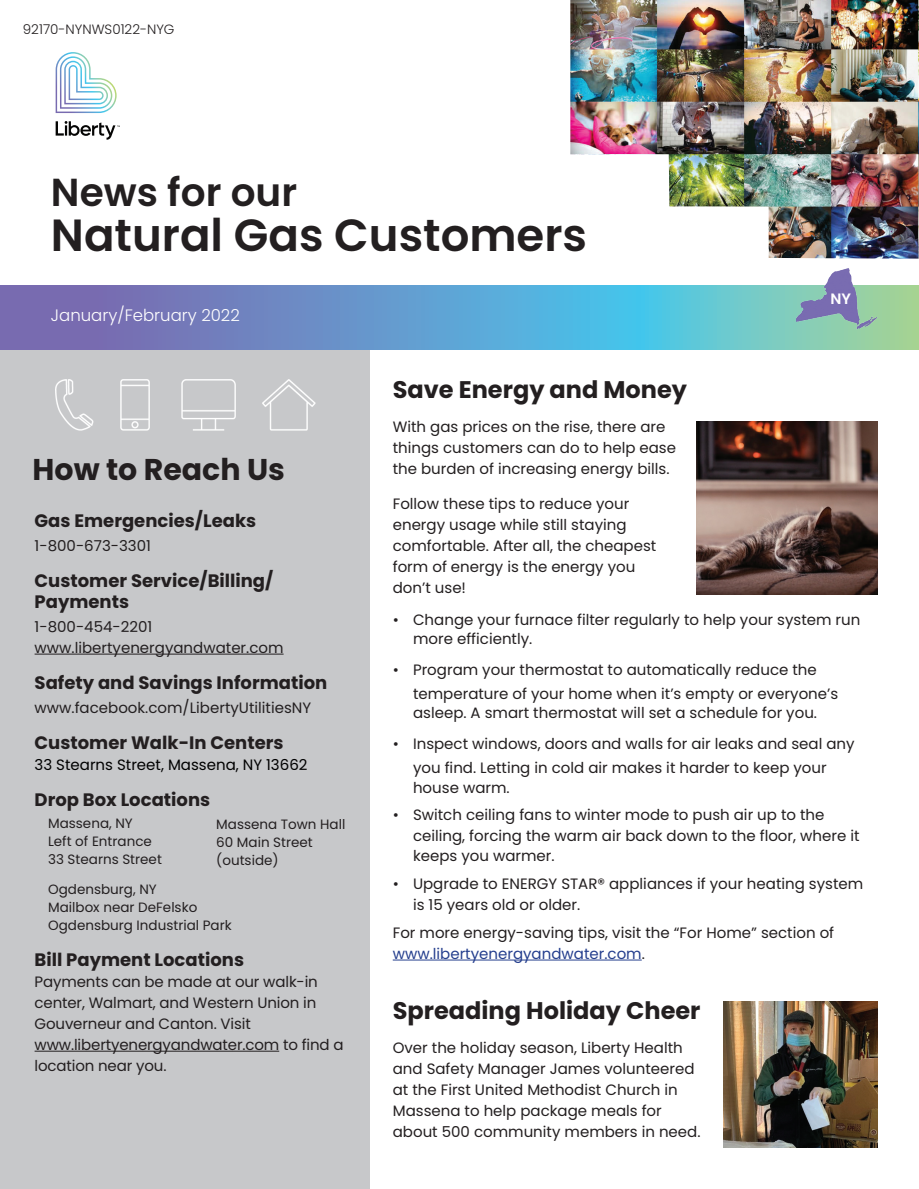
<style>
.page{position:relative;width:919px;height:1189px;background:#fff}
.page>*{position:absolute;margin:0;border:0;box-sizing:border-box;transform-origin:0 0}
.t1{font:600 45px "Poppins";color:#231f20}
.t2{font:600 39px "Poppins";color:#231f20}
.t3{font:700 30px "Poppins";color:#231f20}
.t4{font:700 24px "Poppins";color:#231f20}
.t5{font:700 18px/21px "Poppins";color:#231f20}
.t6{font:300 16.5px "Poppins";color:#fff}
.t7{font:15px/21px "Poppins";color:#231f20}
.t8{font:15px "Poppins";color:#000}
.t9{font:600 15px "Poppins";color:#fff}
.t10{font:13.5px/18px "Poppins";color:#231f20}
.t11{font:300 13.5px "Poppins";color:#231f20}
.s1{color:#253f8e}
</style>
<div class="page">
<div style="left:0;top:311px;width:370px;height:877px;background:#c7c8ca"></div>
<svg style="left:0;top:285px;width:918px;height:64px;background:#6a9fc7"></svg>
<svg style="left:56px;top:121px;width:64px;height:19px"></svg>
<svg style="left:56px;top:52px;width:61px;height:61px"></svg>
<img style="left:795px;top:268px;width:81px;height:62px">
<img style="left:570px;top:0;width:348px;height:258px">
<img style="left:56px;top:379px;width:259px;height:51px">
<hr style="left:35px;top:653px;width:248px;height:1px;background:#231f20">
<hr style="left:35px;top:1050px;width:244px;height:1px;background:#231f20">
<hr style="left:392px;top:959px;width:249px;height:1px;background:#253f8e">
<img style="left:696px;top:421px;width:180px;height:173px">
<img style="left:723px;top:1001px;width:153px;height:145px">
<p class="t11" style="left:23px;top:21px;width:153px">92170-NYNWS0122-NYG</p>
<h2 class="t2" style="left:51px;top:170px;width:247px">News for our</h2>
<h1 class="t1" style="left:51px;top:209px;width:537px">Natural Gas Customers</h1>
<p class="t6" style="left:51px;top:305px;width:190px">January/February 2022</p>
<p class="t9" style="left:829px;top:289px;width:22px">NY</p>
<h3 class="t3" style="left:33px;top:451px;width:254px">How to Reach Us</h3>
<p class="t5" style="left:35px;top:509px;width:223px">Gas Emergencies/Leaks</p>
<p class="t7" style="left:35px;top:534px;width:118px">1-800-673-3301</p>
<p class="t5" style="left:35px;top:569px;width:240px">Customer Service/Billing/<br>Payments</p>
<p class="t7" style="left:35px;top:615px;width:250px">1-800-454-2201 www.libertyenergyandwater.com</p>
<p class="t5" style="left:35px;top:671px;width:294px">Safety and Savings Information</p>
<p class="t7" style="left:35px;top:696px;width:278px">www.facebook.com/LibertyUtilitiesNY</p>
<p class="t5" style="left:35px;top:731px;width:250px">Customer Walk-In Centers</p>
<p class="t8" style="left:35px;top:755px;width:274px">33 Stearns Street, Massena, NY 13662</p>
<p class="t5" style="left:35px;top:788px;width:177px">Drop Box Locations</p>
<p class="t10" style="left:48px;top:814px;width:115px">Massena, NY<br>Left of Entrance<br>33 Stearns Street</p>
<p class="t10" style="left:48px;top:879px;width:185px">Ogdensburg, NY<br>Mailbox near DeFelsko<br>Ogdensburg Industrial Park</p>
<p class="t5" style="left:35px;top:948px;width:211px">Bill Payment Locations</p>
<p class="t7" style="left:35px;top:970px;width:310px">Payments can be made at our walk-in center, Walmart, and Western Union in<br>Gouverneur and Canton. Visit www.libertyenergyandwater.com to find a location near you.</p>
<p class="t10" style="left:216px;top:814px;width:130px">Massena Town Hall<br>60 Main Street (outside)</p>
<h3 class="t4" style="left:392px;top:375px;width:296px">Save Energy and Money</h3>
<p class="t7" style="left:392px;top:416px;width:285px">With gas prices on the rise, there are things customers can do to help ease the burden of increasing energy bills.</p>
<p class="t7" style="left:392px;top:493px;width:265px">Follow these tips to reduce your energy usage while still staying comfortable. After all, the cheapest form of energy is the energy you don’t use!</p>
<p class="t7" style="left:413px;top:609px;width:448px;line-height:19.5px;text-indent:-20px">• Change your furnace filter regularly to help your system run more efficiently.</p>
<p class="t7" style="left:413px;top:657px;width:426px;line-height:24px;text-indent:-20px">• Program your thermostat to automatically reduce the temperature of your home when it’s empty or everyone’s</p>
<p class="t7" style="left:413px;top:702px;width:405px">asleep. A smart thermostat will set a schedule for you.</p>
<p class="t7" style="left:392px;top:731px;width:463px;line-height:24px;text-align:center">• Inspect windows, doors and walls for air leaks and seal any you find. Letting in cold air makes it harder to keep your</p>
<p class="t7" style="left:413px;top:776px;width:98px">house warm.</p>
<p class="t7" style="left:413px;top:804px;width:447px;text-indent:-20px">• Switch ceiling fans to winter mode to push air up to the ceiling, forcing the warm air back down to the floor, where it</p>
<p class="t7" style="left:413px;top:845px;width:143px">keeps you warmer.</p>
<p class="t7" style="left:413px;top:872px;width:451px;text-indent:-20px">• Upgrade to ENERGY STAR® appliances if your heating system is 15 years old or older.</p>
<p class="t7" style="left:392px;top:921px;width:442px">For more energy-saving tips, visit the “For Home” section of <span class="s1">www.libertyenergyandwater.com</span>.</p>
<h3 class="t4" style="left:392px;top:995px;width:309px">Spreading Holiday Cheer</h3>
<p class="t7" style="left:392px;top:1037px;width:309px">Over the holiday season, Liberty Health and Safety Manager James volunteered at the First United Methodist Church in Massena to help package meals for about 500 community members in need.</p>
</div>
